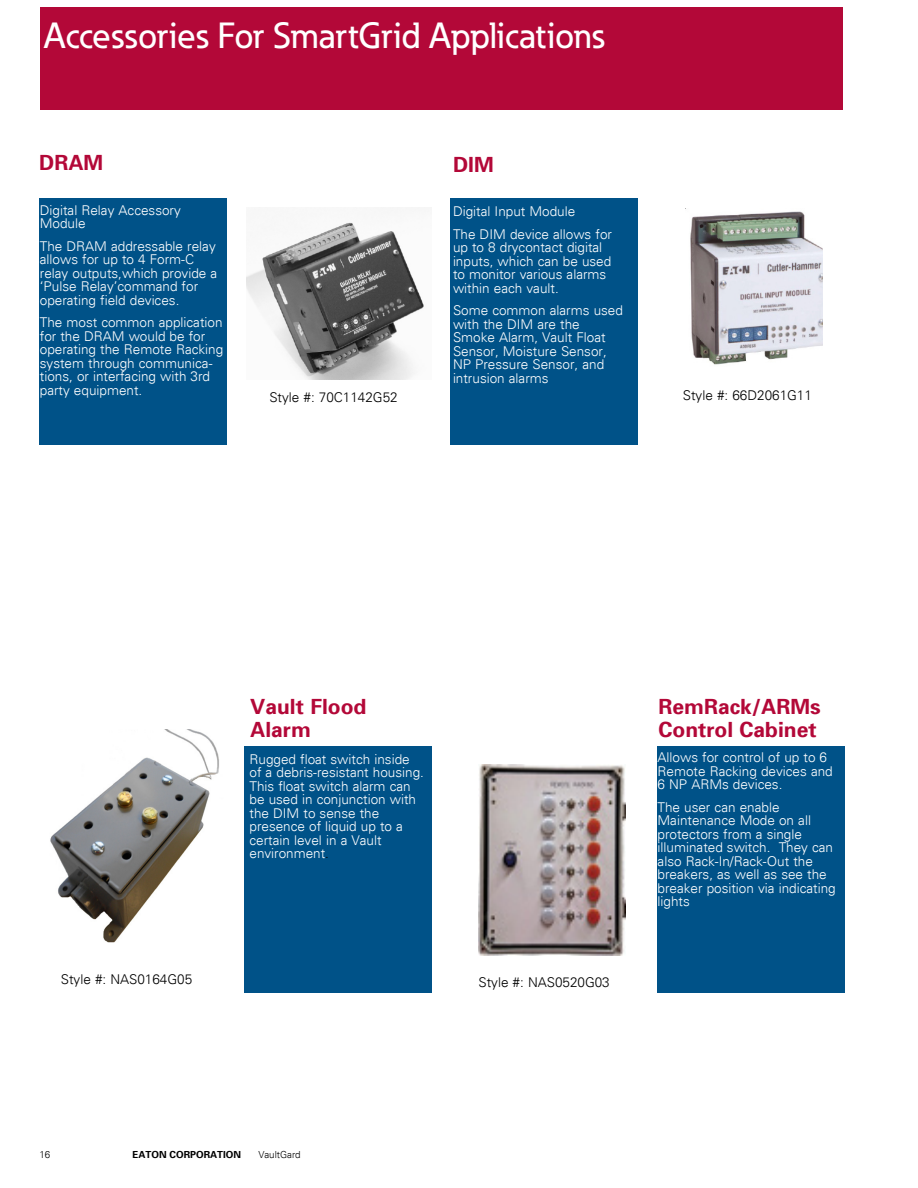
<style>
.page{position:relative;width:918px;height:1188px;background:#fff}
.page>*{position:absolute;margin:0;border:0;box-sizing:border-box;transform-origin:0 0}
.t1{font:500 36px "Eaton";color:#fff}
.t2{font:700 21px/22.5px "Univers 65";color:#b30838}
.t3{font:300 13.5px/13.5px "Univers";color:#fff}
.t4{font:300 13.5px "Univers";color:#000}
.t5{font:700 9.75px "Univers 65";color:#000}
.t6{font:300 9.75px "Univers";color:#000}
.s1{color:#000}
</style>
<div class="page">
<div style="left:40px;top:8px;width:803px;height:102px;background:#b30838"></div>
<div style="left:658px;top:746px;width:187px;height:246px;background:#005288"></div>
<div style="left:450px;top:198px;width:188px;height:246px;background:#005288"></div>
<div style="left:244px;top:746px;width:188px;height:247px;background:#005288"></div>
<div style="left:39px;top:199px;width:187px;height:246px;background:#005288"></div>
<img style="left:247px;top:222px;width:177px;height:158px">
<img style="left:690px;top:211px;width:132px;height:154px">
<img style="left:478px;top:764px;width:147px;height:192px">
<img style="left:50px;top:729px;width:169px;height:214px">
<h1 class="t1" style="left:45px;top:13px;width:562px">Accessories For SmartGrid Applications</h1>
<h2 class="t2" style="left:39px;top:151px;width:17px">DRAM</h2>
<p class="t3" style="left:40px;top:203px;width:143px">Digital Relay Accessory<br>Module</p>
<p class="t3" style="left:40px;top:239px;width:179px">The DRAM addressable relay allows for up to 4 Form-C relay outputs,which provide a ‘Pulse Relay’command for operating field devices.</p>
<p class="t3" style="left:40px;top:316px;width:185px">The most common application for the DRAM would be for operating the Remote Racking system through communica&shy;tions, or interfacing with 3rd party equipment.</p>
<h2 class="t2" style="left:453px;top:152px;width:14px">DIM</h2>
<p class="t3" style="left:453px;top:200px;width:161px;line-height:22.5px">Digital Input Module<br>The DIM device allows for</p>
<p class="t3" style="left:453px;top:241px;width:160px">up to 8 drycontact digital inputs, which can be used to monitor various alarms within each vault.</p>
<p class="t3" style="left:453px;top:304px;width:171px">Some common alarms used with the DIM are the<br>Smoke Alarm, Vault Float<br>Sensor, Moisture Sensor,<br>NP Pressure Sensor, and intrusion alarms</p>
<p class="t4" style="left:269px;top:389px;width:130px">Style #: 70C1142G52</p>
<p class="t4" style="left:683px;top:387px;width:131px">Style #: 66D2061G11</p>
<h2 class="t2" style="left:250px;top:695px;width:118px">Vault Flood<br>Alarm</h2>
<p class="t3" style="left:250px;top:752px;width:176px">Rugged float switch inside of a debris-resistant housing.<br>This float switch alarm can be used in conjunction with the DIM to sense the presence of liquid up to a certain level in a Vault environment<span class="s1">.</span></p>
<h2 class="t2" style="left:658px;top:695px;width:120px">RemRack/ARM</h2>
<h2 class="t2" style="left:658px;top:695px;width:164px;text-align:right">s<br>Control Cabinet</h2>
<p class="t3" style="left:658px;top:751px;width:177px">Allows for control of up to 6<br>Remote Racking devices and<br>6 NP ARMs devices.</p>
<p class="t3" style="left:658px;top:800px;width:180px">The user can enable<br>Maintenance Mode on all protectors from a single illuminated switch. They can also Rack-In/Rack-Out the breakers, as well as see the breaker position via indicating lights</p>
<p class="t4" style="left:61px;top:972px;width:133px">Style #: NAS0164G05</p>
<p class="t4" style="left:479px;top:975px;width:133px">Style #: NAS0520G03</p>
<p class="t6" style="left:39px;top:1149px;width:12px">16</p>
<p class="t5" style="left:132px;top:1149px;width:108px">eaton corporation</p>
<p class="t6" style="left:258px;top:1149px;width:44px">VaultGard</p>
</div>
